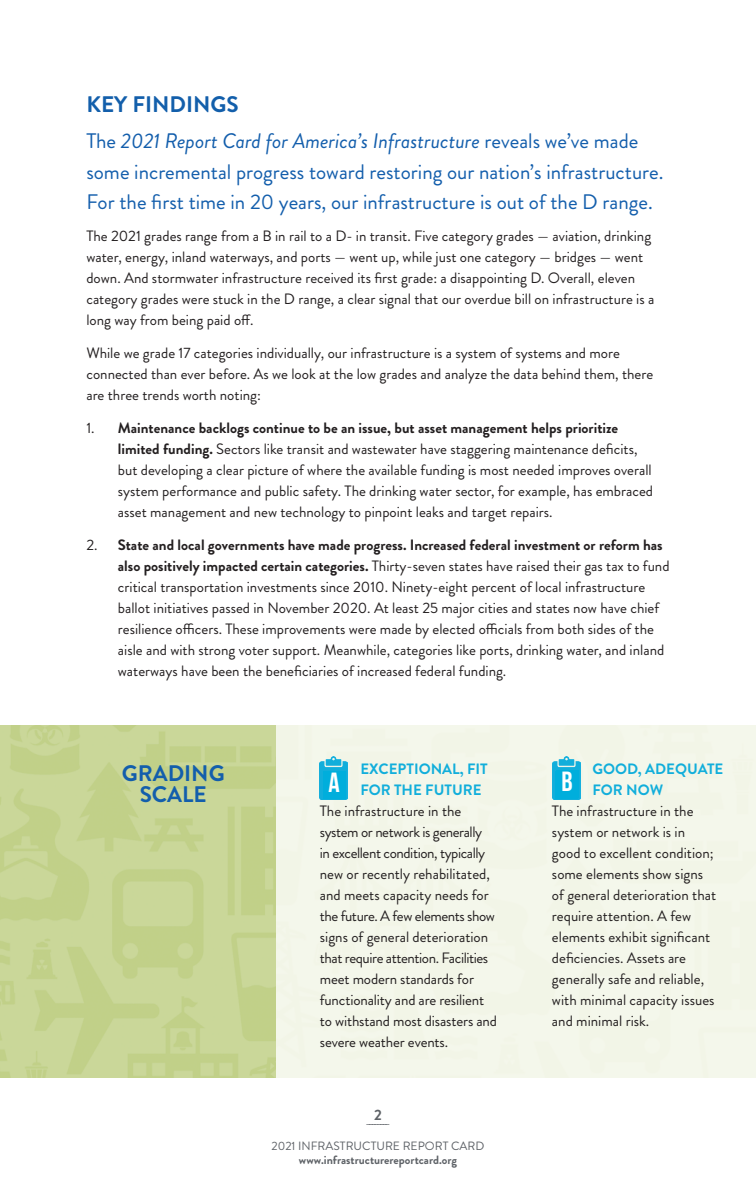
<style>
.page{position:relative;width:756px;height:1188px;background:#fff}
.page>*{position:absolute;margin:0;border:0;box-sizing:border-box;transform-origin:0 0}
.t1{font:27.75px "Bebas Neue";color:#fff}
.t2{font:700 22.5px/21px "Brandon Grotesque";color:#135eac;text-align:center}
.t3{font:700 22.5px "Brandon Grotesque";color:#135fab}
.t4{font:21px/30px "Brandon Grotesque";color:#135eac}
.t5{font:15px/21px "Brandon Grotesque";color:#231f20}
.t6{font:700 15px/21px "Brandon Grotesque";color:#11aedb}
.t7{font:12px/25.5px "Brandon Grotesque";color:#5e6267;text-align:center}
.t8{font:700 12px "Brandon Grotesque";color:#5e6267}
.s1{font-style:italic}
.s2{font-weight:700}
</style>
<div class="page">
<div style="left:275px;top:725px;width:481px;height:353px;background:#f4f7eb"></div>
<img style="left:320px;top:757px;width:28px;height:42px">
<div style="left:323px;top:771px;width:22px;height:28px;background:#00aedc"></div>
<img style="left:552px;top:757px;width:28px;height:42px">
<div style="left:555px;top:771px;width:22px;height:28px;background:#00aedc"></div>
<img style="left:0;top:725px;width:275px;height:353px">
<div style="left:556px;top:770px;width:22px;height:28px;background:#00aedc"></div>
<h2 class="t3" style="left:86px;top:89px;width:154px">KEY FINDINGS</h2>
<h3 class="t4" style="left:86px;top:127px;width:579px">The <span class="s1">2021 Report Card for America’s Infrastructure</span> reveals we’ve made some incremental progress toward restoring our nation’s infrastructure.<br>For the first time in 20 years, our infrastructure is out of the D range.</h3>
<p class="t5" style="left:86px;top:226px;width:569px">The 2021 grades range from a B in rail to a D- in transit. Five category grades — aviation, drinking water, energy, inland waterways, and ports — went up, while just one category — bridges — went down. And stormwater infrastructure received its first grade: a disappointing D. Overall, eleven category grades were stuck in the D range, a clear signal that our overdue bill on infrastructure is a long way from being paid off.</p>
<p class="t5" style="left:86px;top:343px;width:568px">While we grade 17 categories individually, our infrastructure is a system of systems and more connected than ever before. As we look at the low grades and analyze the data behind them, there are three trends worth noting:</p>
<p class="t5" style="left:118px;top:418px;width:537px;text-indent:-32px">1. <span class="s2">Maintenance backlogs continue to be an issue, but asset management helps prioritize limited funding.</span> Sectors like transit and wastewater have staggering maintenance deficits, but developing a clear picture of where the available funding is most needed improves overall system performance and public safety. The drinking water sector, for example, has embraced asset management and new technology to pinpoint leaks and target repairs.</p>
<p class="t5" style="left:118px;top:535px;width:553px;text-indent:-31px">2. <span class="s2">State and local governments have made progress. Increased federal investment or reform has also positively impacted certain categories.</span> Thirty-seven states have raised their gas tax to fund critical transportation investments since 2010. Ninety-eight percent of local infrastructure ballot initiatives passed in November 2020. At least 25 major cities and states now have chief resilience officers. These improvements were made by elected officials from both sides of the aisle and with strong voter support. Meanwhile, categories like ports, drinking water, and inland waterways have been the beneficiaries of increased federal funding.</p>
<h2 class="t2" style="left:122px;top:763px;width:104px">GRADING<br>SCALE</h2>
<h1 class="t1" style="left:329px;top:767px;width:13px">A</h1>
<p class="t6" style="left:360px;top:758px;width:129px">EXCEPTIONAL, FIT<br>FOR THE FUTURE</p>
<p class="t5" style="left:320px;top:800px;width:179px">The infrastructure in the system or network is generally<br>in excellent condition, typically new or recently rehabilitated, and meets capacity needs for the future. A few elements show signs of general deterioration that require attention. Facilities meet modern standards for functionality and are resilient to withstand most disasters and severe weather events.</p>
<p class="t7" style="left:272px;top:1108px;width:214px"><sup>2</sup>________<br>2021 INFRASTRUCTURE REPORT CARD</p>
<p class="t8" style="left:299px;top:1152px;width:160px">www.infrastructurereportcard.org</p>
<h1 class="t1" style="left:561px;top:767px;width:13px">A</h1>
<p class="t6" style="left:592px;top:758px;width:132px">GOOD, ADEQUATE<br>FOR NOW</p>
<p class="t5" style="left:552px;top:800px;width:166px">The infrastructure in the system or network is in good to excellent condition; some elements show signs of general deterioration that require attention. A few elements exhibit significant deficiencies. Assets are generally safe and reliable, with minimal capacity issues and minimal risk.</p>
<h1 class="t1" style="left:561px;top:766px;width:13px">B</h1>
</div>
